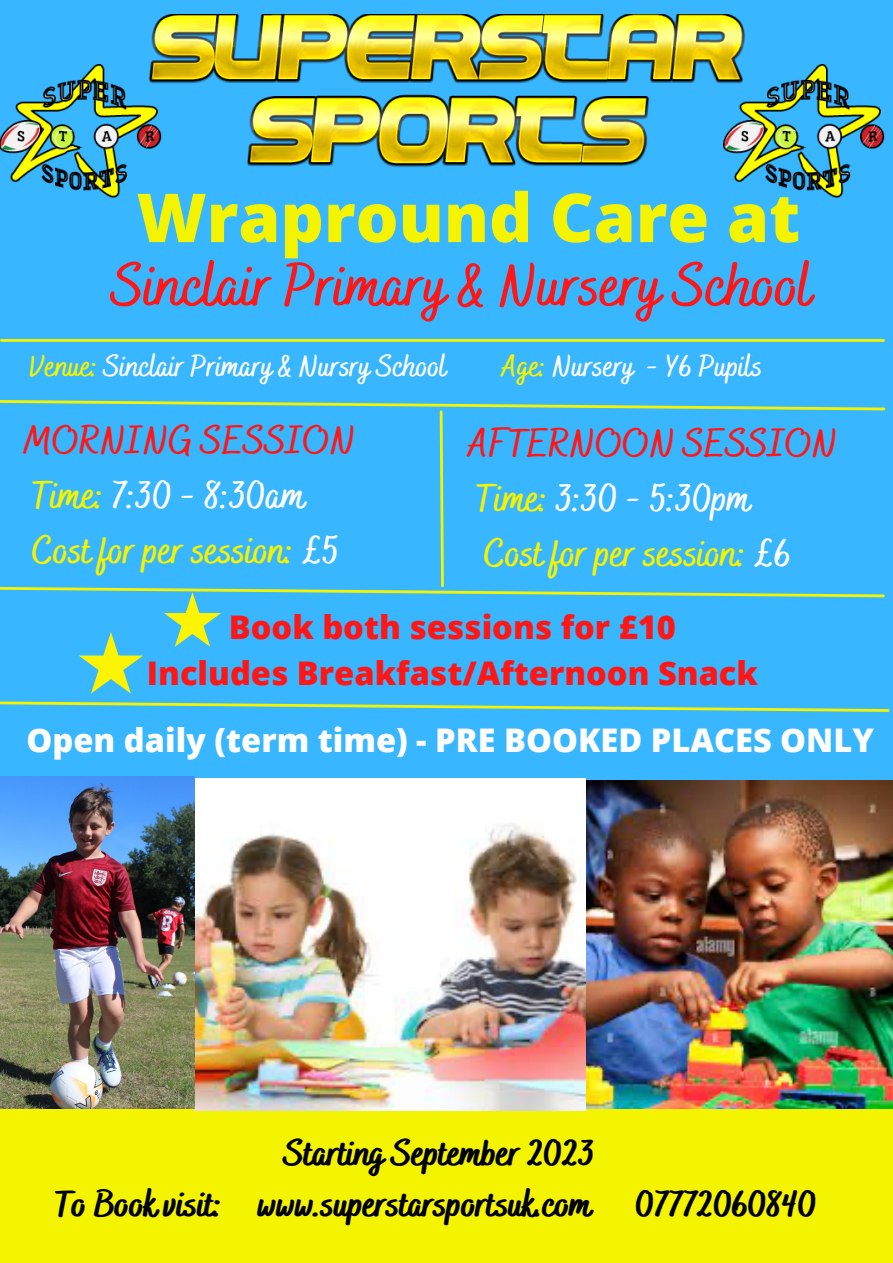
<style>
.page{position:relative;width:893px;height:1263px;background:#38b6ff}
.page>*{position:absolute;margin:0;border:0;box-sizing:border-box;transform-origin:0 0}
.t1{font:800 67.5px "Open Sans";color:#f5f400}
.t2{font:700 60.75px "Bakerie Smooth";color:#ff1616}
.t3{font:700 39.67px "Bakerie Smooth";color:#f5f400}
.t4{font:700 39.67px "Bakerie Smooth";color:#fefefe}
.t5{font:700 39.67px "Bakerie Smooth";color:#ff1616}
.t6{font:800 36.83px "Bakerie Smooth";color:#000}
.t7{font:800 32.62px "Open Sans";color:#ff1616}
.t8{font:800 32.62px "Open Sans";color:#fefefe}
.t9{font:700 30.67px "Bakerie Smooth";color:#fefefe}
.s1{color:#f5f400}
.s2{color:#fefefe}
</style>
<div class="page">
<div style="left:0;top:1086px;width:893px;height:177px;background:#f5f400"></div>
<img style="left:150px;top:15px;width:596px;height:69px">
<img style="left:247px;top:94px;width:403px;height:74px">
<img style="left:0;top:64px;width:162px;height:133px">
<img style="left:723px;top:64px;width:162px;height:133px">
<hr style="left:1px;top:339px;width:882px;height:3px;background:#f5f400">
<svg style="left:0;top:701px;width:890px;height:11px"></svg>
<svg style="left:0;top:400px;width:886px;height:294px"></svg>
<img style="left:586px;top:781px;width:307px;height:327px">
<img style="left:195px;top:779px;width:391px;height:332px">
<img style="left:0;top:776px;width:195px;height:332px">
<p class="t1" style="left:136px;top:170px;width:665px">Wrapround Care at</p>
<p class="t2" style="left:112px;top:250px;width:702px">Sinclair Primary &amp; Nursery School</p>
<p class="t9" style="left:29px;top:348px;width:419px"><span class="s1">Venue:</span> Sinclair Primary &amp; Nursry School</p>
<p class="t9" style="left:502px;top:348px;width:262px"><span class="s1">Age:</span> Nursery - Y6 Pupils</p>
<p class="t5" style="left:24px;top:417px;width:333px">MORNING SESSION</p>
<p class="t4" style="left:32px;top:472px;width:274px"><span class="s1">Time:</span> 7:30 - 8:30am</p>
<p class="t3" style="left:32px;top:527px;width:309px">Cost for per session: <span class="s2">£5</span></p>
<p class="t5" style="left:468px;top:419px;width:371px">AFTERNOON SESSION</p>
<p class="t4" style="left:476px;top:475px;width:276px"><span class="s1">Time:</span> 3:30 - 5:30pm</p>
<p class="t3" style="left:484px;top:530px;width:309px">Cost for per session: <span class="s2">£6</span></p>
<p class="t7" style="left:229px;top:604px;width:448px">Book both sessions for £10</p>
<p class="t7" style="left:147px;top:650px;width:612px">Includes Breakfast/Afternoon Snack</p>
<p class="t8" style="left:26px;top:717px;width:849px">Open daily (term time) - PRE BOOKED PLACES ONLY</p>
<p class="t6" style="left:284px;top:1131px;width:312px">Starting September 2023</p>
<p class="t6" style="left:55px;top:1182px;width:763px">To Book visit: www.superstarsportsuk.com 07772060840</p>
</div>
